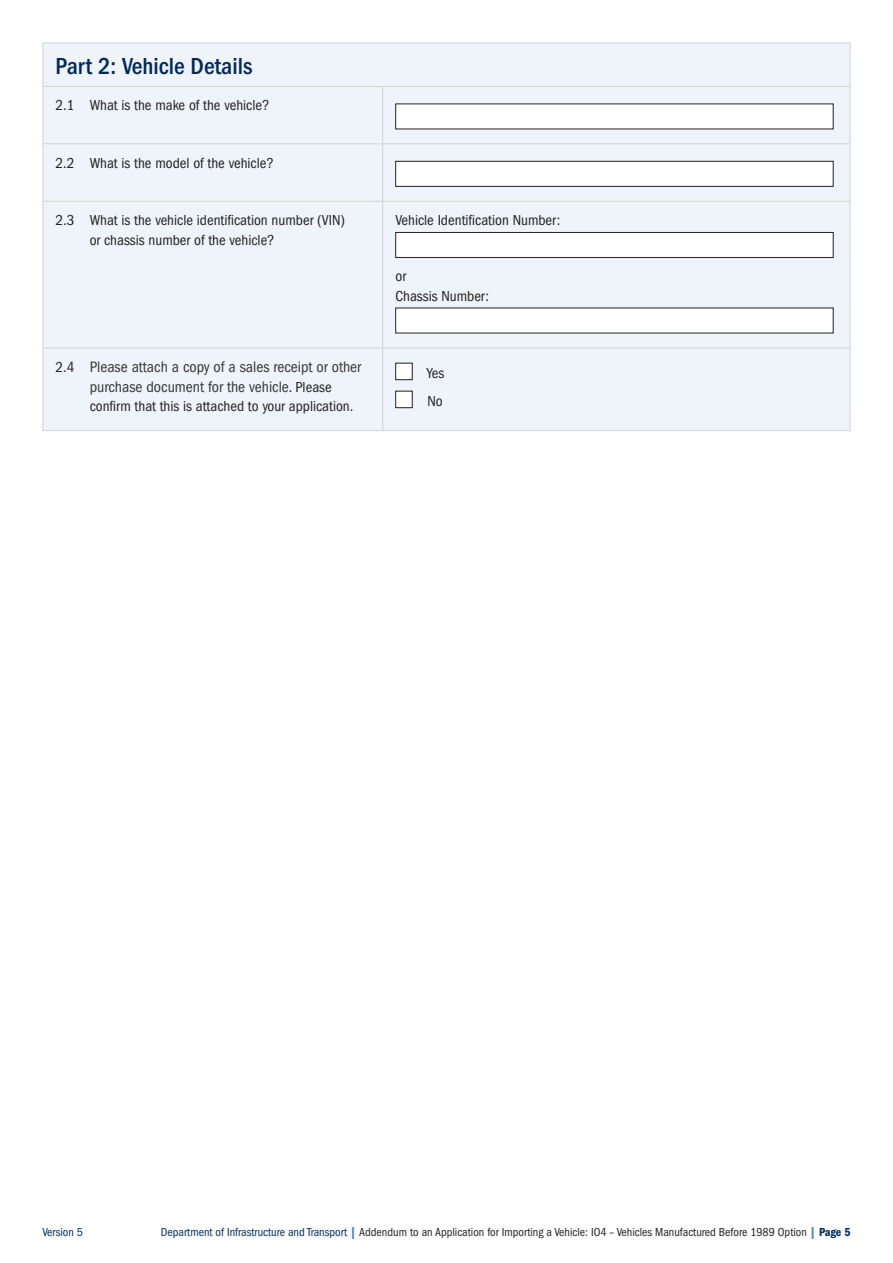
<style>
.page{position:relative;width:893px;height:1263px;background:#fff}
.page>*{position:absolute;margin:0;border:0;box-sizing:border-box;transform-origin:0 0}
.t1{font:500 condensed 24px "Franklin Gothic";color:#00295c}
.t2{font:condensed 15.75px/19.5px "Franklin Gothic";color:#353635;text-align:center}
.t3{font:condensed 15px/19.5px "Franklin Gothic";color:#231f20}
.t4{font:condensed 12px "Franklin Gothic";color:#231f20}
.t5{font:condensed 12px "Franklin Gothic";color:#00295c}
.s1{font-size:15px;color:#231f20}
.s2{color:#00295c}
.s3{font-weight:600;color:#4d84c4}
.s4{font-weight:600;color:#00295c}
</style>
<div class="page">
<div style="left:44px;top:44px;width:806px;height:386px;background:#eff3fa"></div>
<hr style="left:43px;top:143px;width:340px;height:1px;background:#d1d2d4">
<hr style="left:383px;top:143px;width:467px;height:1px;background:#d1d2d4">
<hr style="left:43px;top:201px;width:340px;height:1px;background:#d1d2d4">
<hr style="left:383px;top:201px;width:467px;height:1px;background:#d1d2d4">
<hr style="left:43px;top:347px;width:340px;height:1px;background:#d1d2d4">
<hr style="left:383px;top:347px;width:467px;height:1px;background:#d1d2d4">
<hr style="left:850px;top:87px;width:1px;height:56px;background:#d1d2d4">
<hr style="left:850px;top:144px;width:1px;height:57px;background:#d1d2d4">
<hr style="left:850px;top:202px;width:1px;height:145px;background:#d1d2d4">
<hr style="left:850px;top:348px;width:1px;height:82px;background:#d1d2d4">
<hr style="left:383px;top:430px;width:467px;height:1px;background:#d1d2d4">
<hr style="left:43px;top:87px;width:1px;height:56px;background:#d1d2d4">
<hr style="left:382px;top:87px;width:1px;height:56px;background:#d1d2d4">
<hr style="left:43px;top:144px;width:1px;height:57px;background:#d1d2d4">
<hr style="left:382px;top:144px;width:1px;height:57px;background:#d1d2d4">
<hr style="left:43px;top:202px;width:1px;height:145px;background:#d1d2d4">
<hr style="left:382px;top:202px;width:1px;height:145px;background:#d1d2d4">
<hr style="left:43px;top:348px;width:1px;height:82px;background:#d1d2d4">
<hr style="left:382px;top:348px;width:1px;height:82px;background:#d1d2d4">
<hr style="left:43px;top:430px;width:340px;height:1px;background:#d1d2d4">
<hr style="left:43px;top:43px;width:340px;height:1px;background:#d1d2d4">
<hr style="left:43px;top:43px;width:1px;height:43px;background:#d1d2d4">
<hr style="left:383px;top:43px;width:467px;height:1px;background:#d1d2d4">
<hr style="left:850px;top:43px;width:1px;height:43px;background:#d1d2d4">
<hr style="left:43px;top:86px;width:340px;height:1px;background:#d1d2d4">
<hr style="left:383px;top:86px;width:467px;height:1px;background:#d1d2d4">
<div style="left:396px;top:104px;width:437px;height:25px;background:#fff"></div>
<div style="left:396px;top:161px;width:437px;height:25px;background:#fff"></div>
<div style="left:395px;top:161px;width:438px;height:26px;border:1px solid #231f20"></div>
<div style="left:396px;top:232px;width:437px;height:25px;background:#fff"></div>
<div style="left:395px;top:232px;width:438px;height:26px;border:1px solid #231f20"></div>
<div style="left:396px;top:308px;width:437px;height:25px;background:#fff"></div>
<div style="left:396px;top:363px;width:16px;height:17px;background:#fff"></div>
<div style="left:395px;top:363px;width:17px;height:17px;border:1px solid #231f20"></div>
<div style="left:396px;top:391px;width:16px;height:17px;background:#fff"></div>
<div style="left:395px;top:391px;width:17px;height:17px;border:1px solid #231f20"></div>
<h1 class="t1" style="left:56px;top:52px;width:198px">Part 2: Vehicle Details</h1>
<p class="t3" style="left:56px;top:96px;width:215px">2.1 What is the make of the vehicle?</p>
<p class="t3" style="left:56px;top:153px;width:220px">2.2 What is the model of the vehicle?</p>
<p class="t3" style="left:90px;top:211px;width:257px;text-indent:-34px">2.3 What is the vehicle identification number (VIN) or chassis number of the vehicle?</p>
<p class="t3" style="left:395px;top:211px;width:166px">Vehicle Identification Number:</p>
<p class="t3" style="left:395px;top:267px;width:95px">or<br>Chassis Number:</p>
<p class="t2" style="left:56px;top:358px;width:307px"><span class="s1">2.4</span> Please attach a copy of a sales receipt or other purchase document for the vehicle<span class="s1">. Please</span></p>
<p class="t3" style="left:90px;top:397px;width:265px">confirm that this is attached to your application.</p>
<p class="t3" style="left:427px;top:359px;width:19px;line-height:28px">Yes<br>No</p>
<p class="t5" style="left:43px;top:1225px;width:42px">Version 5</p>
<p class="t4" style="left:161px;top:1225px;width:691px"><span class="s2">Department of Infrastructure and Transport</span> <span class="s3">|</span> Addendum to an Application for Importing a Vehicle: IO4 – Vehicles Manufactured Before 1989 Option <span class="s3">|</span> <span class="s4">Page 5</span></p>
</div>
